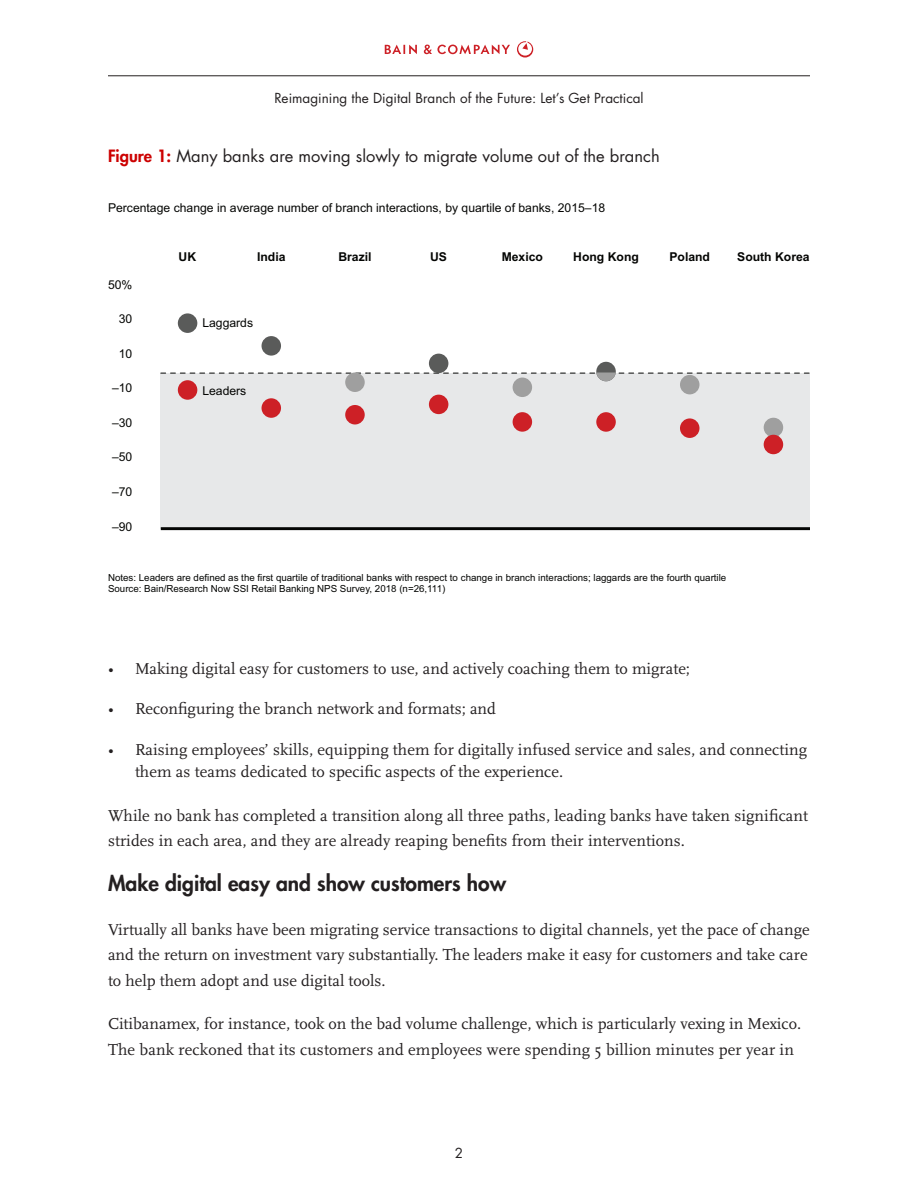
<style>
.page{position:relative;width:918px;height:1188px;background:#fff}
.page>*{position:absolute;margin:0;border:0;box-sizing:border-box;transform-origin:0 0}
.Subhead_1{font:800 21px "Futura";color:#231f20}
.Body_text{font:16.5px/25.5px "Scala";letter-spacing:.005em;color:#231f20}
.Chart_tagline{font:16.5px "Futura";color:#231f20}
.t1{font:13.5px "Futura";color:#231f20}
.t2{font:12.15px "Arial";color:#040503}
.t3{font:700 12.15px "Arial";color:#040503}
.t4{font:9.75px/11.7px "Arial";color:#040503}
.s1{font-weight:800;color:#c00}
</style>
<div class="page">
<hr style="left:108px;top:76px;width:702px;height:1px;background:#231f20">
<svg style="left:385px;top:45px;width:32px;height:9px"></svg>
<svg style="left:424px;top:45px;width:86px;height:9px"></svg>
<svg style="left:517px;top:41px;width:16px;height:17px"></svg>
<div style="left:161px;top:373px;width:649px;height:156px;background:#e7e8e9"></div>
<hr style="left:161px;top:527px;width:649px;height:3px;background:#040503">
<div style="left:764px;top:418px;width:19px;height:19px;background:#9f9f9f;border-radius:50%"></div>
<div style="left:764px;top:435px;width:19px;height:19px;background:#cd2026;border-radius:50%"></div>
<div style="left:680px;top:375px;width:19px;height:19px;background:#9f9f9f;border-radius:50%"></div>
<div style="left:680px;top:418px;width:19px;height:20px;background:#cd2026;border-radius:50%"></div>
<div style="left:596px;top:362px;width:20px;height:19px;background:#5a5b5a;border-radius:50%"></div>
<div style="left:596px;top:412px;width:20px;height:20px;background:#cd2026;border-radius:50%"></div>
<div style="left:513px;top:378px;width:19px;height:19px;background:#9f9f9f;border-radius:50%"></div>
<div style="left:513px;top:412px;width:19px;height:20px;background:#cd2026;border-radius:50%"></div>
<div style="left:429px;top:354px;width:19px;height:19px;background:#5a5b5a;border-radius:50%"></div>
<div style="left:429px;top:395px;width:19px;height:19px;background:#cd2026;border-radius:50%"></div>
<div style="left:345px;top:372px;width:20px;height:20px;background:#9f9f9f;border-radius:50%"></div>
<div style="left:345px;top:405px;width:20px;height:19px;background:#cd2026;border-radius:50%"></div>
<div style="left:262px;top:336px;width:19px;height:20px;background:#5a5b5a;border-radius:50%"></div>
<div style="left:262px;top:398px;width:19px;height:20px;background:#cd2026;border-radius:50%"></div>
<div style="left:178px;top:313px;width:19px;height:20px;background:#5a5b5a;border-radius:50%"></div>
<div style="left:178px;top:380px;width:19px;height:20px;background:#cd2026;border-radius:50%"></div>
<svg style="left:161px;top:372px;width:649px;height:9px"></svg>
<p class="t1" style="left:274px;top:89px;width:371px">Reimagining the Digital Branch of the Future: Let’s Get Practical</p>
<p class="Chart_tagline" style="left:108px;top:145px;width:553px"><span class="s1">Figure 1:</span> Many banks are moving slowly to migrate volume out of the branch</p>
<p class="t2" style="left:108px;top:200px;width:499px">Percentage change in average number of branch interactions, by quartile of banks, 2015–18</p>
<p class="t3" style="left:179px;top:248px;width:19px">UK</p>
<p class="t3" style="left:257px;top:248px;width:30px">India</p>
<p class="t3" style="left:338px;top:248px;width:35px">Brazil</p>
<p class="t3" style="left:430px;top:248px;width:18px">US</p>
<p class="t3" style="left:502px;top:248px;width:43px">Mexico</p>
<p class="t3" style="left:573px;top:248px;width:67px">Hong Kong</p>
<p class="t3" style="left:669px;top:248px;width:42px">Poland</p>
<p class="t3" style="left:737px;top:248px;width:74px">South Korea</p>
<p class="t2" style="left:108px;top:276px;width:26px">50%</p>
<p class="t2" style="left:119px;top:311px;width:15px">30</p>
<p class="t2" style="left:119px;top:345px;width:15px">10</p>
<p class="t2" style="left:112px;top:380px;width:22px">–10</p>
<p class="t2" style="left:112px;top:414px;width:22px">–30</p>
<p class="t2" style="left:112px;top:449px;width:22px">–50</p>
<p class="t2" style="left:112px;top:483px;width:22px">–70</p>
<p class="t2" style="left:112px;top:518px;width:22px">–90</p>
<p class="t2" style="left:202px;top:315px;width:52px">Laggards</p>
<p class="t2" style="left:202px;top:383px;width:46px">Leaders</p>
<p class="t4" style="left:108px;top:571px;width:620px">Notes: Leaders are defined as the first quartile of traditional banks with respect to change in branch interactions; laggards are the fourth quartile<br>Source: Bain/Research Now SSI Retail Banking NPS Survey, 2018 (n=26,111)</p>
<p class="Body_text" style="left:108px;top:656px;width:584px">• Making digital easy for customers to use, and actively coaching them to migrate;</p>
<p class="Body_text" style="left:108px;top:696px;width:389px">• Reconfiguring the branch network and formats; and</p>
<p class="Body_text" style="left:135px;top:739px;width:674px;line-height:22.5px;text-indent:-27px">• Raising employees’ skills, equipping them for digitally infused service and sales, and connecting them as teams dedicated to specific aspects of the experience.</p>
<p class="Body_text" style="left:108px;top:803px;width:702px">While no bank has completed a transition along all three paths, leading banks have taken significant strides in each area, and they are already reaping benefits from their interventions.</p>
<p class="Subhead_1" style="left:108px;top:870px;width:400px">Make digital easy and show customers how</p>
<p class="Body_text" style="left:108px;top:917px;width:703px;text-align:justify">Virtually all banks have been migrating service transactions to digital channels, yet the pace of change and the return on investment vary substantially. The leaders make it easy for customers and take care to help them adopt and use digital tools.</p>
<p class="Body_text" style="left:108px;top:1012px;width:695px">Citibanamex, for instance, took on the bad volume challenge, which is particularly vexing in Mexico.<br>The bank reckoned that its customers and employees were spending 5 billion minutes per year in</p>
<p class="t1" style="left:455px;top:1144px;width:10px">2</p>
</div>
